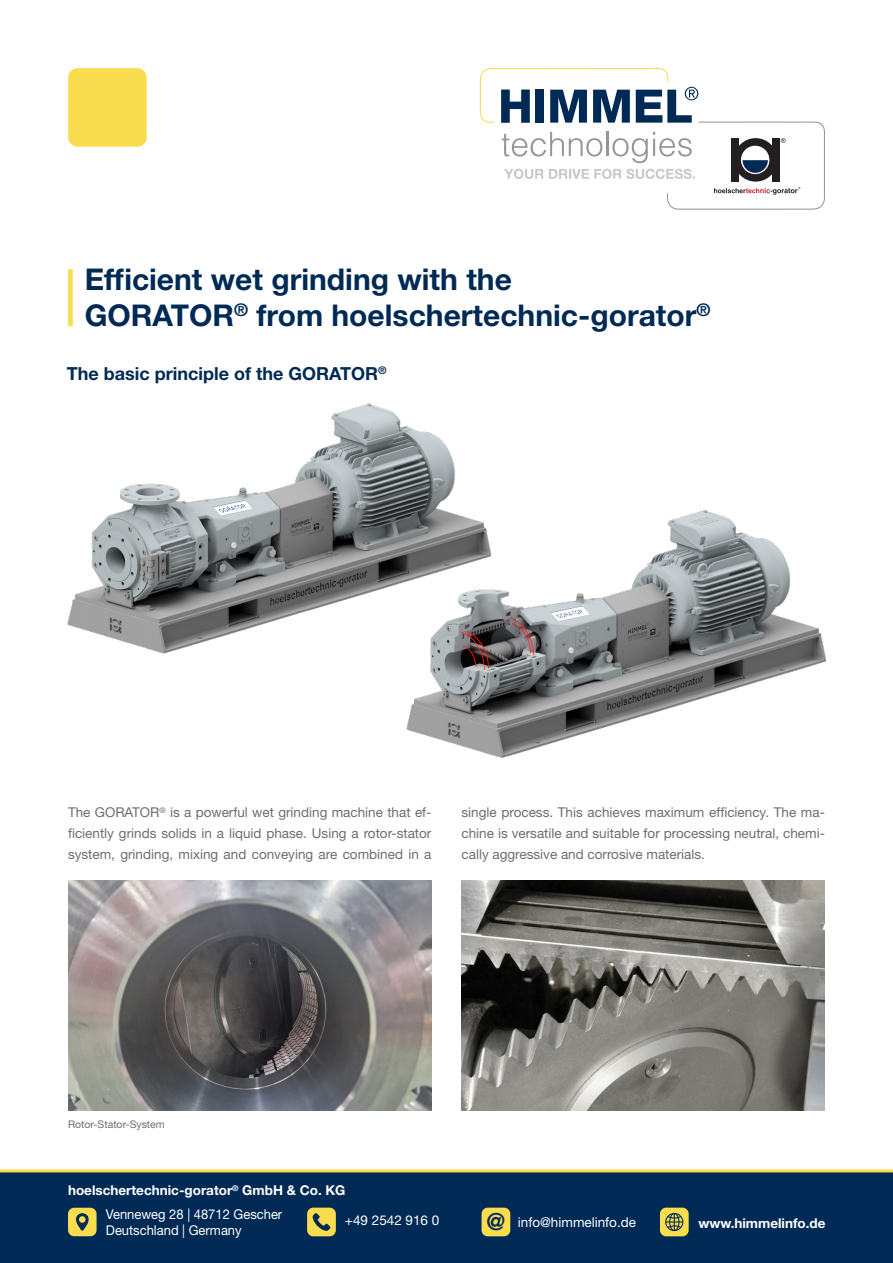
<style>
.page{position:relative;width:893px;height:1263px;background:#fff}
.page>*{position:absolute;margin:0;border:0;box-sizing:border-box;transform-origin:0 0}
.t1{font:700 30px/36px "Helvetica Neue LT Pro";color:#002a56}
.t2{font:700 23.55px "Helvetica Neue LT Pro";color:#002a56}
.t3{font:700 18px "Helvetica Neue LT Pro";color:#002a56}
.t4{font:13.5px/21px "Helvetica Neue LT Pro";color:#6c6d70;text-align:justify}
.t5{font:700 13.5px "Helvetica Neue LT Pro";color:#fff}
.t6{font:13.5px "Helvetica Neue LT Pro";color:#fff;scale:.96 1}
.t7{font:13.5px "Helvetica Neue LT Pro";color:#fff}
.t8{font:10.5px "Helvetica Neue LT Pro";color:#6c6d70}
</style>
<div class="page">
<div style="left:0;top:1171px;width:893px;height:92px;background:#002a56"></div>
<hr style="left:0;top:1169px;width:893px;height:3px;background:#fadc4f">
<div style="left:68px;top:269px;width:5px;height:57px;background:#fadc4f"></div>
<div style="left:61px;top:61px;width:93px;height:93px;background:#fadc4f;border-radius:17px"></div>
<div style="left:53px;top:53px;width:109px;height:109px;border:15px solid #fff;border-radius:17px"></div>
<div style="left:68px;top:1208px;width:29px;height:28px;background:#fadc4f;border-radius:6px"></div>
<svg style="left:76px;top:1213px;width:13px;height:18px"></svg>
<div style="left:482px;top:1207px;width:28px;height:29px;background:#fadc4f;border-radius:6px"></div>
<div style="left:307px;top:1207px;width:29px;height:29px;background:#fadc4f;border-radius:6px"></div>
<svg style="left:312px;top:1213px;width:18px;height:18px"></svg>
<div style="left:660px;top:1207px;width:29px;height:29px;background:#fadc4f;border-radius:6px"></div>
<div style="left:665px;top:1213px;width:18px;height:18px;border:1px solid #002a56;border-radius:50%"></div>
<div style="left:669px;top:1213px;width:10px;height:18px;border:1px solid #002a56;border-radius:50%"></div>
<svg style="left:665px;top:1213px;width:18px;height:17px"></svg>
<svg style="left:480px;top:68px;width:345px;height:142px"></svg>
<img style="left:461px;top:880px;width:364px;height:230px">
<img style="left:68px;top:880px;width:363px;height:230px">
<img style="left:67px;top:403px;width:388px;height:251px">
<img style="left:335px;top:489px;width:491px;height:269px">
<p class="t1" style="left:85px;top:261px;width:627px">Efficient wet grinding with the<br>GORATOR<sup>®</sup> from hoelschertechnic-gorator<sup>®</sup></p>
<p class="t3" style="left:67px;top:363px;width:321px">The basic principle of the GORATOR<sup>®</sup></p>
<p class="t4" style="left:68px;top:801px;width:365px">The GORATOR<sup>®</sup> is a powerful wet grinding machine that ef&shy;ficiently grinds solids in a liquid phase. Using a rotor-stator system, grinding, mixing and conveying are combined in a</p>
<p class="t4" style="left:461px;top:801px;width:365px">single process. This achieves maximum efficiency. The ma&shy;chine is versatile and suitable for processing neutral, chemi&shy;cally aggressive and corrosive materials.</p>
<p class="t8" style="left:68px;top:1117px;width:98px">Rotor-Stator-System</p>
<p class="t5" style="left:68px;top:1182px;width:279px">hoelschertechnic-gorator<sup>®</sup> GmbH &amp; Co. KG</p>
<p class="t6" style="left:106px;top:1205px;width:185px">Venneweg 28 | 48712 Gescher</p>
<p class="t6" style="left:106px;top:1222px;width:143px">Deutschland | Germany</p>
<p class="t7" style="left:345px;top:1212px;width:96px">+49 2542 916 0</p>
<p class="t2" style="left:486px;top:1207px;width:20px">@</p>
<p class="t7" style="left:518px;top:1214px;width:120px">info@himmelinfo.de</p>
<p class="t5" style="left:698px;top:1215px;width:129px">www.himmelinfo.de</p>
</div>
